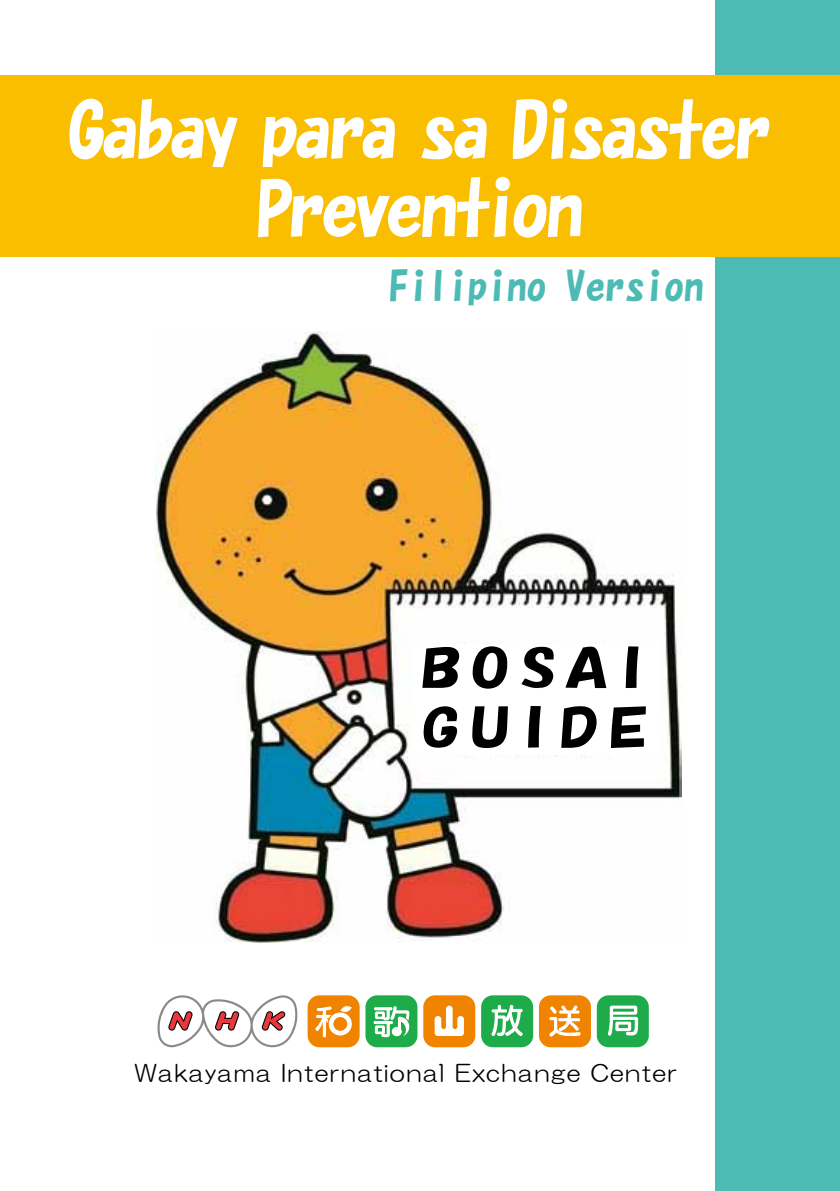
<style>
.page{position:relative;width:840px;height:1191px;background:#fff}
.page>*{position:absolute;margin:0;border:0;box-sizing:border-box;transform-origin:0 0}
.t1{font:75.2px/78px "HG Soei Kakupoptai";letter-spacing:-.06em;color:#fff;text-align:center}
.t2{font:51px/59.6px "HG Soei Kakupoptai";letter-spacing:-.05em;color:#000}
.t3{font:39.6px "HG Soei Kakupoptai";color:#4bbbb4}
.t4{font:22.6px "HG Maru Gothic MPRO";letter-spacing:.07em;color:#000}
</style>
<div class="page">
<div style="left:714px;top:0;width:125px;height:1191px;background:#4bbbb4"></div>
<div style="left:0;top:75px;width:839px;height:182px;background:#fabe00"></div>
<img style="left:155px;top:332px;width:525px;height:610px">
<div style="left:414px;top:644px;width:244px;height:110px;background:#fff"></div>
<div style="left:481px;top:995px;width:52px;height:52px;background:#1eac4b;border-radius:12px"></div>
<svg style="left:491px;top:1004px;width:32px;height:32px"></svg>
<div style="left:538px;top:995px;width:52px;height:52px;background:#f08300;border-radius:12px"></div>
<svg style="left:549px;top:1005px;width:31px;height:31px"></svg>
<div style="left:596px;top:995px;width:52px;height:52px;background:#1eac4b;border-radius:12px"></div>
<svg style="left:607px;top:1005px;width:31px;height:30px"></svg>
<svg style="left:157px;top:995px;width:141px;height:53px"></svg>
<div style="left:307px;top:995px;width:52px;height:52px;background:#f08300;border-radius:12px"></div>
<svg style="left:315px;top:1006px;width:36px;height:31px"></svg>
<div style="left:365px;top:995px;width:52px;height:52px;background:#1eac4b;border-radius:12px"></div>
<svg style="left:373px;top:1006px;width:37px;height:31px"></svg>
<div style="left:423px;top:995px;width:52px;height:52px;background:#f08300;border-radius:12px"></div>
<svg style="left:434px;top:1005px;width:29px;height:31px"></svg>
<h1 class="t1" style="left:68px;top:93px;width:705px">Gabay para sa Disaster<br>Prevention</h1>
<h3 class="t3" style="left:389px;top:267px;width:316px">Filipino Version</h3>
<h2 class="t2" style="left:414px;top:639px;width:244px">ＢＯＳＡＩ<br>ＧＵＩＤＥ</h2>
<p class="t4" style="left:135px;top:1062px;width:543px">Wakayama International Exchange Center</p>
</div>
